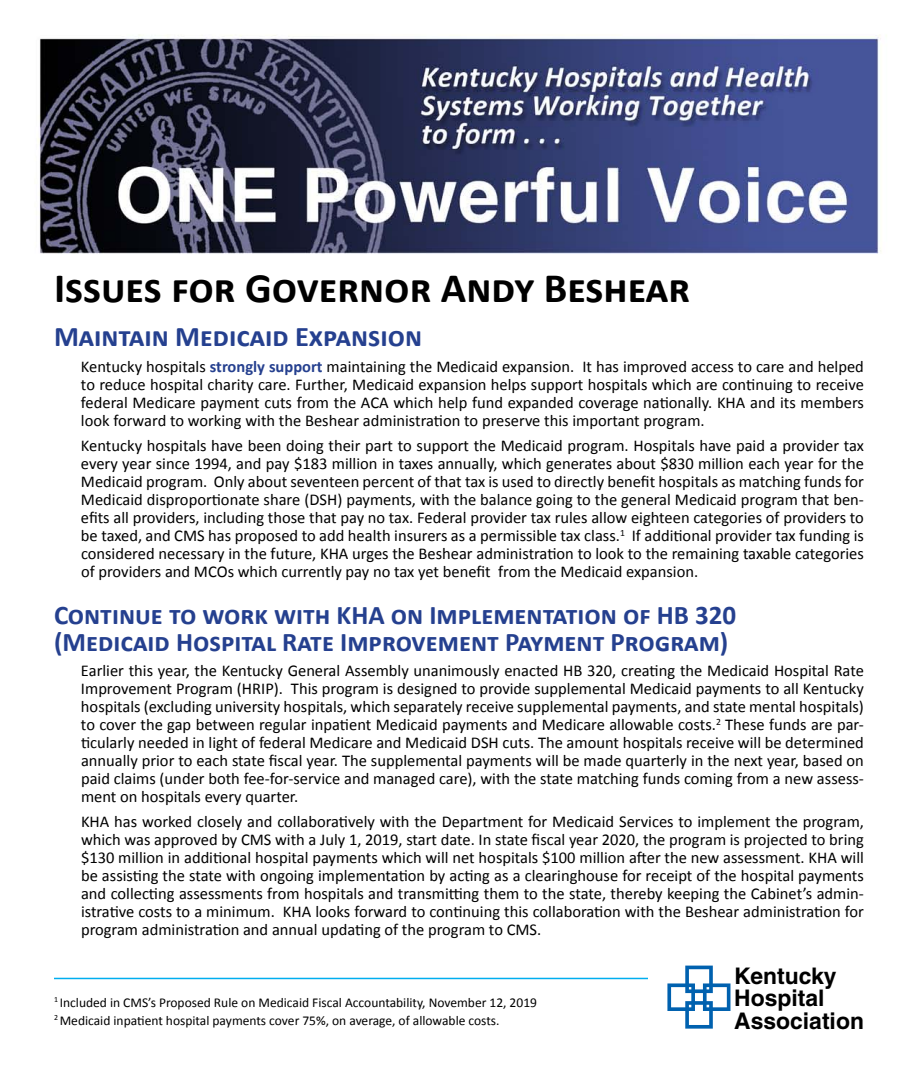
<style>
.page{position:relative;width:918px;height:1080px;background:#fff}
.page>*{position:absolute;margin:0;border:0;box-sizing:border-box;transform-origin:0 0}
.t1{font:700 42px "Calibri";color:#000}
.t2{font:700 28.5px "Calibri";color:#25408f}
.t3{font:700 27px/27px "Calibri";color:#25408f}
.t4{font:700 22.95px/22.4px "Helvetica";color:#000}
.t5{font:16.5px/18px "Calibri";color:#000;text-align:justify}
.t6{font:13.5px/18px "Calibri";color:#000}
.s1{font-weight:700;color:#25408f}
</style>
<div class="page">
<img style="left:38px;top:34px;width:849px;height:977px">
<hr style="left:54px;top:978px;width:594px;height:1px;background:#00aeef">
<svg style="left:667px;top:966px;width:63px;height:63px"></svg>
<h1 class="t1" style="left:54px;top:261px;width:638px">Issues for Governor Andy Beshear</h1>
<h2 class="t2" style="left:54px;top:318px;width:370px">Maintain Medicaid Expansion</h2>
<p class="t5" style="left:81px;top:358px;width:784px">Kentucky hospitals <span class="s1">strongly support</span> maintaining the Medicaid expansion. It has improved access to care and helped to reduce hospital charity care. Further, Medicaid expansion helps support hospitals which are continuing to receive federal Medicare payment cuts from the ACA which help fund expanded coverage nationally. KHA and its members look forward to working with the Beshear administration to preserve this important program.</p>
<p class="t5" style="left:81px;top:437px;width:785px">Kentucky hospitals have been doing their part to support the Medicaid program. Hospitals have paid a provider tax every year since 1994, and pay $183 million in taxes annually, which generates about $830 million each year for the Medicaid program. Only about seventeen percent of that tax is used to directly benefit hospitals as matching funds for Medicaid disproportionate share (DSH) payments, with the balance going to the general Medicaid program that ben&shy;efits all providers, including those that pay no tax. Federal provider tax rules allow eighteen categories of providers to be taxed, and CMS has proposed to add health insurers as a permissible tax class.<sup>1</sup> If additional provider tax funding is considered necessary in the future, KHA urges the Beshear administration to look to the remaining taxable categories of providers and MCOs which currently pay no tax yet benefit from the Medicaid expansion.</p>
<h3 class="t3" style="left:54px;top:602px;width:684px">Continue to work with KHA on Implementation of HB 320 (Medicaid Hospital Rate Improvement Payment Program)</h3>
<p class="t5" style="left:81px;top:662px;width:785px">Earlier this year, the Kentucky General Assembly unanimously enacted HB 320, creating the Medicaid Hospital Rate Improvement Program (HRIP). This program is designed to provide supplemental Medicaid payments to all Kentucky hospitals (excluding university hospitals, which separately receive supplemental payments, and state mental hospitals) to cover the gap between regular inpatient Medicaid payments and Medicare allowable costs.<sup>2</sup> These funds are par&shy;ticularly needed in light of federal Medicare and Medicaid DSH cuts. The amount hospitals receive will be determined annually prior to each state fiscal year. The supplemental payments will be made quarterly in the next year, based on paid claims (under both fee-for-service and managed care), with the state matching funds coming from a new assess&shy;ment on hospitals every quarter.</p>
<p class="t5" style="left:81px;top:812px;width:785px">KHA has worked closely and collaboratively with the Department for Medicaid Services to implement the program, which was approved by CMS with a July 1, 2019, start date. In state fiscal year 2020, the program is projected to bring $130 million in additional hospital payments which will net hospitals $100 million after the new assessment. KHA will be assisting the state with ongoing implementation by acting as a clearinghouse for receipt of the hospital payments and collecting assessments from hospitals and transmitting them to the state, thereby keeping the Cabinet’s admin&shy;istrative costs to a minimum. KHA looks forward to continuing this collaboration with the Beshear administration for program administration and annual updating of the program to CMS.</p>
<p class="t6" style="left:54px;top:993px;width:485px"><sup>1</sup> Included in CMS’s Proposed Rule on Medicaid Fiscal Accountability, November 12, 2019<br><sup>2</sup> Medicaid inpatient hospital payments cover 75%, on average, of allowable costs.</p>
<h3 class="t4" style="left:734px;top:964px;width:131px">Kentucky<br>Hospital<br>Association</h3>
</div>
